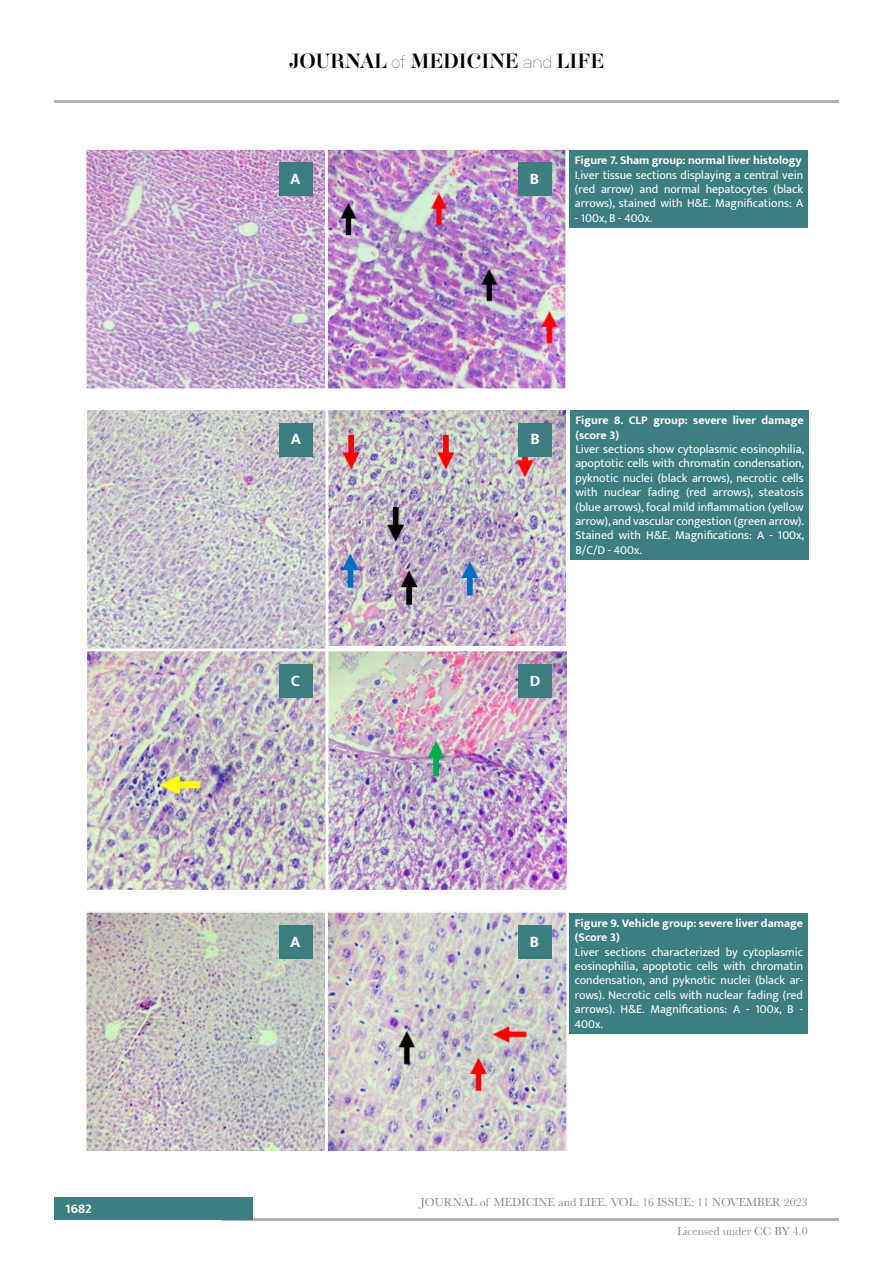
<style>
.page{position:relative;width:893px;height:1263px;background:#fff}
.page>*{position:absolute;margin:0;border:0;box-sizing:border-box;transform-origin:0 0}
.t1{font:18px "Aker Brygge Display";color:#000}
.t2{font:700 16.35px "Mukta";color:#fff}
.t3{font:700 13.5px "Mukta";color:#fff}
.t4{font:12px/14.4px "Mukta";color:#fff;text-align:justify}
.t5{font:700 12px/14.4px "Mukta";letter-spacing:-.01em;color:#fff}
.t6{font:12px "Baskerville";color:#878787}
.s1{font-family:"Neubau Grotesk Lei"}
</style>
<div class="page">
<hr style="left:54px;top:100px;width:785px;height:2px;background:#b3b2b2">
<hr style="left:221px;top:1218px;width:618px;height:2px;background:#b3b2b2">
<div style="left:54px;top:1198px;width:198px;height:22px;background:#3d7f80"></div>
<img style="left:88px;top:151px;width:477px;height:236px">
<div style="left:85px;top:148px;width:242px;height:242px;border:2px solid #fff"></div>
<div style="left:326px;top:148px;width:242px;height:242px;border:2px solid #fff"></div>
<div style="left:570px;top:151px;width:238px;height:77px;background:#3d7f80"></div>
<div style="left:279px;top:163px;width:33px;height:33px;background:#3d7f80"></div>
<div style="left:518px;top:163px;width:33px;height:33px;background:#3d7f80"></div>
<img style="left:88px;top:914px;width:477px;height:235px">
<div style="left:85px;top:911px;width:242px;height:241px;border:2px solid #fff"></div>
<div style="left:326px;top:911px;width:242px;height:241px;border:2px solid #fff"></div>
<div style="left:570px;top:913px;width:238px;height:120px;background:#3d7f80"></div>
<div style="left:279px;top:925px;width:33px;height:34px;background:#3d7f80"></div>
<div style="left:518px;top:925px;width:33px;height:34px;background:#3d7f80"></div>
<img style="left:89px;top:412px;width:235px;height:476px">
<div style="left:86px;top:409px;width:241px;height:241px;border:2px solid #fff"></div>
<div style="left:86px;top:650px;width:241px;height:241px;border:2px solid #fff"></div>
<img style="left:330px;top:412px;width:235px;height:233px">
<div style="left:327px;top:409px;width:241px;height:241px;border:2px solid #fff"></div>
<img style="left:330px;top:653px;width:235px;height:235px">
<div style="left:327px;top:650px;width:241px;height:241px;border:2px solid #fff"></div>
<div style="left:570px;top:411px;width:239px;height:149px;background:#3d7f80"></div>
<div style="left:280px;top:423px;width:33px;height:33px;background:#3d7f80"></div>
<div style="left:279px;top:664px;width:33px;height:33px;background:#3d7f80"></div>
<div style="left:519px;top:423px;width:33px;height:33px;background:#3d7f80"></div>
<div style="left:519px;top:664px;width:33px;height:33px;background:#3d7f80"></div>
<h1 class="t1" style="left:289px;top:49px;width:317px">JOURNAL <span class="s1">of</span> MEDICINE <span class="s1">and</span> LIFE</h1>
<h2 class="t2" style="left:290px;top:169px;width:12px">A</h2>
<h2 class="t2" style="left:530px;top:169px;width:11px">B</h2>
<p class="t5" style="left:575px;top:153px;width:228px">Figure 7. Sham group: normal liver histology</p>
<p class="t4" style="left:575px;top:167px;width:230px">Liver tissue sections displaying a central vein (red arrow) and normal hepatocytes (black arrows), stained with H&amp;E. Magnifications: A</p>
<p class="t4" style="left:575px;top:210px;width:79px">- 100x, B - 400x.</p>
<h2 class="t2" style="left:291px;top:429px;width:12px">A</h2>
<h2 class="t2" style="left:291px;top:670px;width:11px">C</h2>
<h2 class="t2" style="left:530px;top:429px;width:11px">B</h2>
<p class="t5" style="left:575px;top:413px;width:230px">Figure 8. CLP group: severe liver damage (score 3)</p>
<p class="t4" style="left:575px;top:442px;width:230px">Liver sections show cytoplasmic eosinophilia, apoptotic cells with chromatin condensation, pyknotic nuclei (black arrows), necrotic cells with nuclear fading (red arrows), steatosis (blue arrows), focal mild inflammation (yellow arrow), and vascular congestion (green arrow).<br>Stained with H&amp;E. Magnifications: A - 100x, B/C/D - 400x.</p>
<h2 class="t2" style="left:530px;top:670px;width:12px">D</h2>
<h2 class="t2" style="left:290px;top:932px;width:12px">A</h2>
<h2 class="t2" style="left:530px;top:932px;width:11px">B</h2>
<p class="t5" style="left:575px;top:915px;width:230px">Figure 9. Vehicle group: severe liver damage (Score 3)</p>
<p class="t4" style="left:575px;top:944px;width:230px">Liver sections characterized by cytoplasmic eosinophilia, apoptotic cells with chromatin condensation, and pyknotic nuclei (black ar&shy;rows). Necrotic cells with nuclear fading (red arrows). H&amp;E. Magnifications: A - 100x, B - 400x.</p>
<p class="t3" style="left:65px;top:1200px;width:28px">1682</p>
<p class="t6" style="left:421px;top:1195px;width:389px">JOURNAL of MEDICINE and LIFE. VOL: 16 ISSUE: 11 NOVEMBER 2023</p>
<p class="t6" style="left:677px;top:1223px;width:132px">Licensed under CC BY 4.0</p>
</div>
